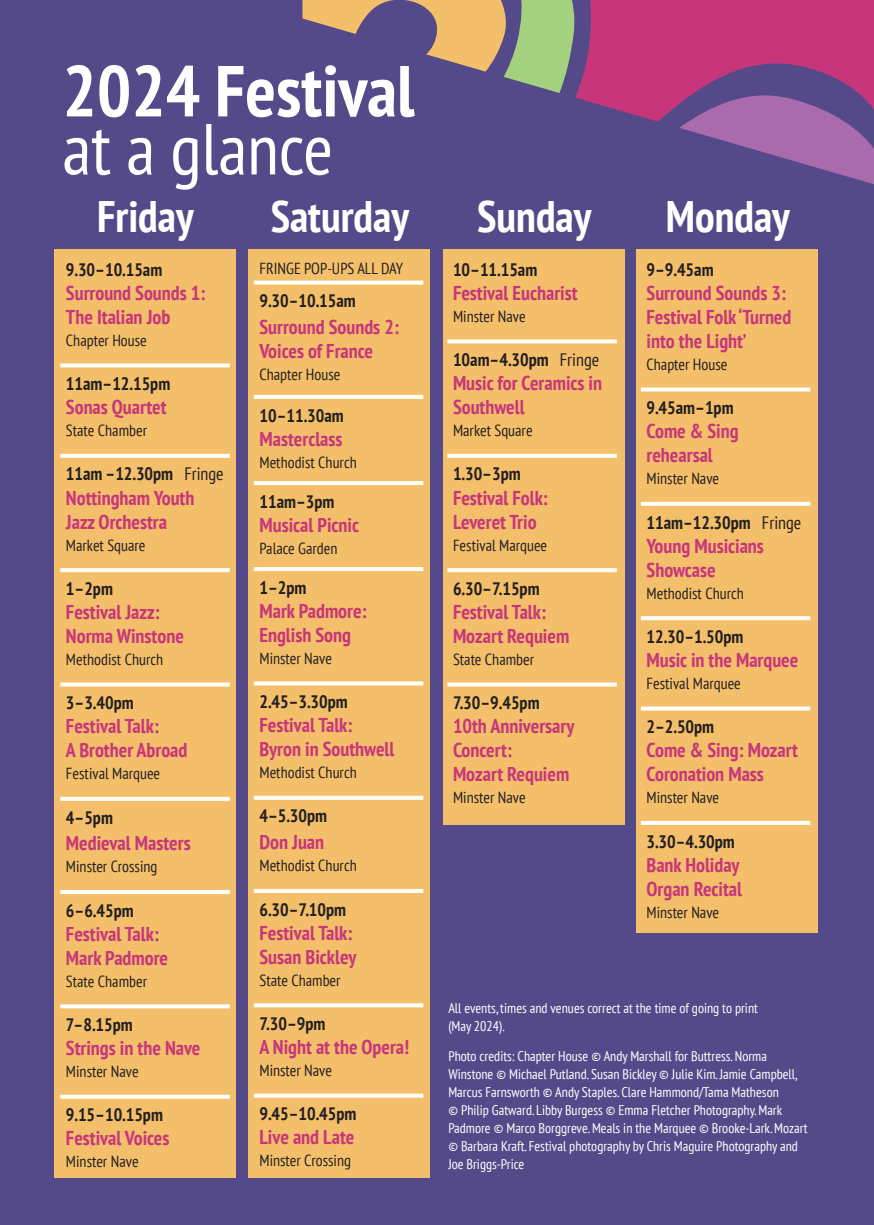
<style>
.page{position:relative;width:874px;height:1225px;background:#fff}
.page>*{position:absolute;margin:0;border:0;box-sizing:border-box;transform-origin:0 0}
.t1{font:700 condensed 72px "PT Sans";color:#fff}
.t2{font:condensed 72px "PT Sans";color:#fff}
.t3{font:700 condensed 44px "PT Sans";color:#fff}
.t4{font:700 condensed 20px/24px "PT Sans";color:#c7367b}
.t5{font:700 condensed 18px "PT Sans";color:#231f20}
.t6{font:condensed 16px "PT Sans";color:#231f20}
.t7{font:condensed 14px/18px "PT Sans";color:#fff}
.s1{font-weight:400}
</style>
<div class="page">
<div style="left:0;top:0;width:873px;height:1225px;background:#554a89"></div>
<div style="left:636px;top:249px;width:181px;height:683px;background:#f4bf6a"></div>
<div style="left:442px;top:249px;width:182px;height:576px;background:#f4bf6a"></div>
<div style="left:248px;top:249px;width:182px;height:928px;background:#f4bf6a"></div>
<div style="left:54px;top:249px;width:181px;height:928px;background:#f4bf6a"></div>
<svg style="left:302px;top:0;width:571px;height:184px"></svg>
<svg style="left:60px;top:363px;width:170px;height:4px"></svg>
<svg style="left:60px;top:454px;width:170px;height:4px"></svg>
<svg style="left:60px;top:568px;width:170px;height:4px"></svg>
<svg style="left:60px;top:682px;width:170px;height:4px"></svg>
<svg style="left:60px;top:797px;width:170px;height:4px"></svg>
<hr style="left:60px;top:890px;width:170px;height:4px;background:#fff">
<svg style="left:60px;top:1004px;width:170px;height:4px"></svg>
<svg style="left:60px;top:1094px;width:170px;height:4px"></svg>
<svg style="left:254px;top:280px;width:169px;height:4px"></svg>
<hr style="left:254px;top:395px;width:169px;height:4px;background:#fff">
<hr style="left:254px;top:481px;width:169px;height:4px;background:#fff">
<svg style="left:254px;top:567px;width:169px;height:4px"></svg>
<svg style="left:254px;top:681px;width:169px;height:4px"></svg>
<svg style="left:254px;top:796px;width:169px;height:4px"></svg>
<hr style="left:254px;top:889px;width:169px;height:4px;background:#fff">
<svg style="left:254px;top:1003px;width:169px;height:4px"></svg>
<svg style="left:254px;top:1093px;width:169px;height:4px"></svg>
<svg style="left:447px;top:339px;width:169px;height:4px"></svg>
<svg style="left:447px;top:454px;width:169px;height:4px"></svg>
<svg style="left:447px;top:568px;width:169px;height:4px"></svg>
<svg style="left:447px;top:682px;width:169px;height:4px"></svg>
<svg style="left:640px;top:387px;width:170px;height:4px"></svg>
<svg style="left:640px;top:502px;width:170px;height:4px"></svg>
<svg style="left:640px;top:616px;width:170px;height:4px"></svg>
<svg style="left:640px;top:706px;width:170px;height:4px"></svg>
<svg style="left:640px;top:821px;width:170px;height:4px"></svg>
<h1 class="t1" style="left:62px;top:43px;width:353px">2024 Festival</h1>
<h1 class="t2" style="left:62px;top:103px;width:272px">at a glance</h1>
<h2 class="t3" style="left:97px;top:187px;width:98px">Friday</h2>
<h2 class="t3" style="left:270px;top:187px;width:140px">Saturday</h2>
<h2 class="t3" style="left:477px;top:187px;width:116px">Sunday</h2>
<h2 class="t3" style="left:665px;top:187px;width:125px">Monday</h2>
<p class="t5" style="left:66px;top:257px;width:98px">9.30–10.15am</p>
<p class="t4" style="left:66px;top:280px;width:141px">Surround Sounds 1:<br>The Italian Job</p>
<p class="t6" style="left:66px;top:330px;width:82px">Chapter House</p>
<p class="t5" style="left:66px;top:372px;width:106px">11am–12.15pm</p>
<p class="t4" style="left:66px;top:395px;width:102px">Sonas Quartet</p>
<p class="t6" style="left:66px;top:420px;width:83px">State Chamber</p>
<p class="t5" style="left:66px;top:462px;width:159px">11am –12.30pm <span class="s1">Fringe</span></p>
<p class="t4" style="left:66px;top:485px;width:130px">Nottingham Youth<br>Jazz Orchestra</p>
<p class="t6" style="left:66px;top:534px;width:81px">Market Square</p>
<p class="t5" style="left:66px;top:576px;width:48px">1–2pm</p>
<p class="t4" style="left:66px;top:599px;width:119px">Festival Jazz:<br>Norma Winstone</p>
<p class="t6" style="left:66px;top:649px;width:99px">Methodist Church</p>
<p class="t5" style="left:66px;top:691px;width:69px">3–3.40pm</p>
<p class="t4" style="left:66px;top:714px;width:123px">Festival Talk:<br>A Brother Abroad</p>
<p class="t6" style="left:66px;top:763px;width:96px">Festival Marquee</p>
<p class="t5" style="left:66px;top:805px;width:48px">4–5pm</p>
<p class="t4" style="left:66px;top:831px;width:126px">Medieval Masters</p>
<p class="t6" style="left:66px;top:856px;width:93px">Minster Crossing</p>
<p class="t5" style="left:66px;top:898px;width:69px">6–6.45pm</p>
<p class="t4" style="left:66px;top:921px;width:104px">Festival Talk:<br>Mark Padmore</p>
<p class="t6" style="left:66px;top:971px;width:83px">State Chamber</p>
<p class="t5" style="left:66px;top:1012px;width:68px">7–8.15pm</p>
<p class="t4" style="left:66px;top:1035px;width:136px">Strings in the Nave</p>
<p class="t6" style="left:66px;top:1061px;width:74px">Minster Nave</p>
<p class="t5" style="left:66px;top:1103px;width:98px">9.15–10.15pm</p>
<p class="t4" style="left:66px;top:1126px;width:105px">Festival Voices</p>
<p class="t6" style="left:66px;top:1151px;width:74px">Minster Nave</p>
<p class="t6" style="left:259px;top:258px;width:145px">FRINGE POP-UPS ALL DAY</p>
<p class="t5" style="left:259px;top:289px;width:98px">9.30–10.15am</p>
<p class="t4" style="left:259px;top:315px;width:141px">Surround Sounds 2:<br>Voices of France</p>
<p class="t6" style="left:259px;top:364px;width:82px">Chapter House</p>
<p class="t5" style="left:259px;top:403px;width:86px">10–11.30am</p>
<p class="t4" style="left:259px;top:426px;width:84px">Masterclass</p>
<p class="t6" style="left:259px;top:452px;width:99px">Methodist Church</p>
<p class="t5" style="left:259px;top:489px;width:76px">11am–3pm</p>
<p class="t4" style="left:259px;top:512px;width:101px">Musical Picnic</p>
<p class="t6" style="left:259px;top:538px;width:79px">Palace Garden</p>
<p class="t5" style="left:259px;top:575px;width:48px">1–2pm</p>
<p class="t4" style="left:259px;top:598px;width:109px">Mark Padmore:<br>English Song</p>
<p class="t6" style="left:259px;top:648px;width:74px">Minster Nave</p>
<p class="t5" style="left:259px;top:690px;width:90px">2.45–3.30pm</p>
<p class="t4" style="left:259px;top:712px;width:136px">Festival Talk:<br>Byron in Southwell</p>
<p class="t6" style="left:259px;top:762px;width:99px">Methodist Church</p>
<p class="t5" style="left:259px;top:804px;width:69px">4–5.30pm</p>
<p class="t4" style="left:259px;top:830px;width:66px">Don Juan</p>
<p class="t6" style="left:259px;top:855px;width:99px">Methodist Church</p>
<p class="t5" style="left:259px;top:897px;width:88px">6.30–7.10pm</p>
<p class="t4" style="left:259px;top:920px;width:98px">Festival Talk:<br>Susan Bickley</p>
<p class="t6" style="left:259px;top:969px;width:83px">State Chamber</p>
<p class="t5" style="left:259px;top:1011px;width:67px">7.30–9pm</p>
<p class="t4" style="left:259px;top:1034px;width:151px">A Night at the Opera!</p>
<p class="t6" style="left:259px;top:1060px;width:74px">Minster Nave</p>
<p class="t5" style="left:259px;top:1102px;width:98px">9.45–10.45pm</p>
<p class="t4" style="left:259px;top:1125px;width:96px">Live and Late</p>
<p class="t6" style="left:259px;top:1150px;width:93px">Minster Crossing</p>
<p class="t5" style="left:453px;top:257px;width:86px">10–11.15am</p>
<p class="t4" style="left:453px;top:280px;width:126px">Festival Eucharist</p>
<p class="t6" style="left:453px;top:306px;width:74px">Minster Nave</p>
<p class="t5" style="left:453px;top:348px;width:148px">10am–4.30pm <span class="s1">Fringe</span></p>
<p class="t4" style="left:453px;top:371px;width:150px">Music for Ceramics in<br>Southwell</p>
<p class="t6" style="left:453px;top:420px;width:81px">Market Square</p>
<p class="t5" style="left:453px;top:462px;width:69px">1.30–3pm</p>
<p class="t4" style="left:453px;top:485px;width:96px">Festival Folk:<br>Leveret Trio</p>
<p class="t6" style="left:453px;top:534px;width:96px">Festival Marquee</p>
<p class="t5" style="left:453px;top:576px;width:88px">6.30–7.15pm</p>
<p class="t4" style="left:453px;top:599px;width:118px">Festival Talk:<br>Mozart Requiem</p>
<p class="t6" style="left:453px;top:649px;width:83px">State Chamber</p>
<p class="t5" style="left:453px;top:691px;width:88px">7.30–9.45pm</p>
<p class="t4" style="left:453px;top:714px;width:123px">10th Anniversary<br>Concert:<br>Mozart Requiem</p>
<p class="t6" style="left:453px;top:787px;width:74px">Minster Nave</p>
<p class="t5" style="left:646px;top:257px;width:69px">9–9.45am</p>
<p class="t4" style="left:646px;top:280px;width:146px">Surround Sounds 3:<br>Festival Folk ‘Turned into the Light’</p>
<p class="t6" style="left:646px;top:354px;width:82px">Chapter House</p>
<p class="t5" style="left:646px;top:396px;width:88px">9.45am–1pm</p>
<p class="t4" style="left:646px;top:419px;width:94px">Come &amp; Sing rehearsal</p>
<p class="t6" style="left:646px;top:468px;width:74px">Minster Nave</p>
<p class="t5" style="left:646px;top:510px;width:156px">11am–12.30pm <span class="s1">Fringe</span></p>
<p class="t4" style="left:646px;top:533px;width:119px">Young Musicians<br>Showcase</p>
<p class="t6" style="left:646px;top:582px;width:99px">Methodist Church</p>
<p class="t5" style="left:646px;top:624px;width:98px">12.30–1.50pm</p>
<p class="t4" style="left:646px;top:647px;width:153px">Music in the Marquee</p>
<p class="t6" style="left:646px;top:673px;width:96px">Festival Marquee</p>
<p class="t5" style="left:646px;top:715px;width:69px">2–2.50pm</p>
<p class="t4" style="left:646px;top:738px;width:153px">Come &amp; Sing: Mozart<br>Coronation Mass</p>
<p class="t6" style="left:646px;top:787px;width:74px">Minster Nave</p>
<p class="t5" style="left:646px;top:829px;width:90px">3.30–4.30pm</p>
<p class="t4" style="left:646px;top:852px;width:97px">Bank Holiday<br>Organ Recital</p>
<p class="t6" style="left:646px;top:901px;width:74px">Minster Nave</p>
<p class="t7" style="left:448px;top:999px;width:311px">All events, times and venues correct at the time of going to print (May 2024).</p>
<p class="t7" style="left:448px;top:1046px;width:361px">Photo credits: Chapter House © Andy Marshall for Buttress. Norma Winstone © Michael Putland. Susan Bickley © Julie Kim. Jamie Campbell, Marcus Farnsworth © Andy Staples. Clare Hammond/Tama Matheson<br>© Philip Gatward. Libby Burgess © Emma Fletcher Photography. Mark Padmore © Marco Borggreve. Meals in the Marquee © Brooke-Lark. Mozart © Barbara Kraft. Festival photography by Chris Maguire Photography and Joe Briggs-Price</p>
</div>
